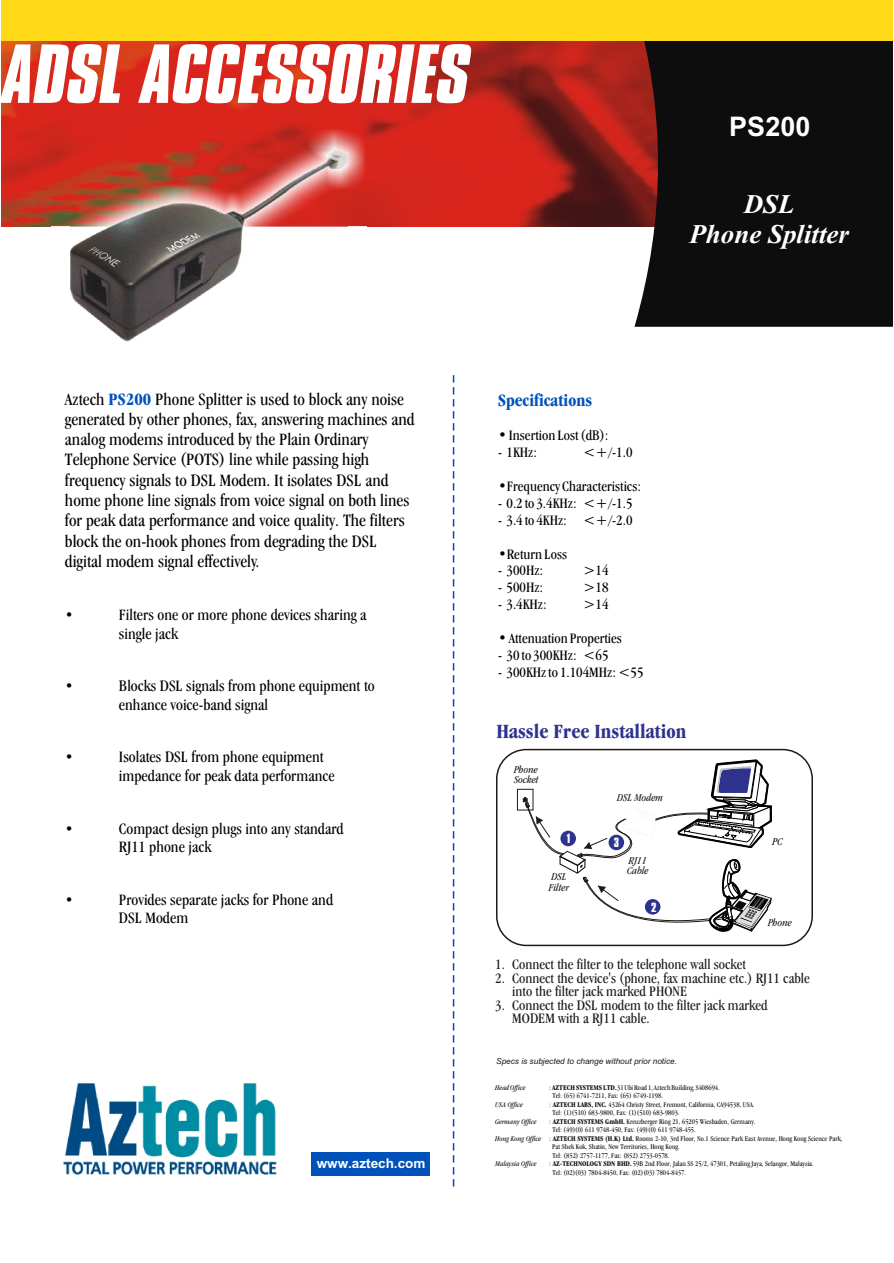
<style>
.page{position:relative;width:894px;height:1263px;background:#fff}
.page>*{position:absolute;margin:0;border:0;box-sizing:border-box;transform-origin:0 0}
.t1{font:italic 72px "Compacta Bd BT";color:#fff}
.t2{font:italic 700 27px/29.8px "Times New Roman";color:#fff;text-align:center}
.t3{font:700 27px "Arial";color:#fff}
.t4{font:700 21px "Garmd ITC Bk Cn BT";color:#2e338f}
.t5{font:18px/20.2px "Garmd ITC Bk Cn BT";color:#000}
.t6{font:700 18px "Garmd ITC Bk Cn BT";color:#0052ba}
.t7{font:16.5px/18.6px "Garmd ITC Bk Cn BT";color:#000}
.t8{font:15px "Garmd ITC Bk Cn BT";color:#000}
.t9{font:15px/13.5px "Garmd ITC Bk Cn BT";color:#1f1a17}
.t10{font:700 13.5px "Arial";color:#fff}
.t11{font:11.55px "Compacta Bd BT";color:#fff}
.t12{font:italic 10.95px/10.6px "Garmd ITC Bk Cn BT";color:#1f1a17}
.t13{font:italic 8.25px "Arial";color:#1f1a17}
.t14{font:7.5px/8.4px "Garmd ITC Bk Cn BT";color:#0d0d0d}
.t15{font:italic 7.5px "Garmd ITC Bk Cn BT";color:#0d0d0d}
.s1{font-weight:700;color:#0052ba}
.s2{font-weight:700}
.s3{font-style:italic}
</style>
<div class="page">
<svg style="left:453px;top:375px;width:1px;height:812px"></svg>
<div style="left:311px;top:1152px;width:119px;height:23px;background:#0052ba"></div>
<img style="left:64px;top:1083px;width:212px;height:92px">
<img style="left:1px;top:41px;width:633px;height:186px">
<svg style="left:634px;top:41px;width:259px;height:286px;background:#181211"></svg>
<div style="left:1px;top:0;width:892px;height:41px;background:#ffd917"></div>
<div style="left:517px;top:789px;width:16px;height:21px;border:1px solid #1f1a17"></div>
<div style="left:496px;top:749px;width:317px;height:197px;border:2px solid #1f1a17;border-radius:29px"></div>
<svg style="left:523px;top:760px;width:249px;height:172px"></svg>
<div style="left:560px;top:831px;width:16px;height:15px;background:#2e338f;border-radius:50%"></div>
<div style="left:609px;top:835px;width:15px;height:15px;background:#2e338f;border-radius:50%"></div>
<div style="left:645px;top:899px;width:15px;height:16px;background:#2e338f;border-radius:50%"></div>
<img style="left:52px;top:129px;width:315px;height:213px">
<img style="left:71px;top:148px;width:276px;height:193px">
<h1 class="t1" style="left:3px;top:48px;width:469px">ADSL ACCESSORIES</h1>
<h2 class="t3" style="left:729px;top:116px;width:83px">PS200</h2>
<h2 class="t2" style="left:689px;top:192px;width:161px">DSL<br>Phone Splitter</h2>
<p class="t5" style="left:65px;top:390px;width:351px">Aztech <span class="s1">PS200</span> Phone Splitter is used to block any noise generated by other phones, fax, answering machines and analog modems introduced by the Plain Ordinary Telephone Service (POTS) line while passing high frequency signals to DSL Modem. It isolates DSL and home phone line signals from voice signal on both lines for peak data performance and voice quality. The filters block the on-hook phones from degrading the DSL digital modem signal effectively.</p>
<h3 class="t8" style="left:65px;top:609px;width:10px">•</h3>
<h3 class="t7" style="left:119px;top:606px;width:249px">Filters one or more phone devices sharing a single jack</h3>
<h3 class="t8" style="left:65px;top:680px;width:10px">•</h3>
<h3 class="t7" style="left:119px;top:678px;width:257px">Blocks DSL signals from phone equipment to enhance voice-band signal</h3>
<h3 class="t8" style="left:65px;top:751px;width:10px">•</h3>
<h3 class="t7" style="left:119px;top:749px;width:217px">Isolates DSL from phone equipment impedance for peak data performance</h3>
<h3 class="t8" style="left:65px;top:822px;width:10px">•</h3>
<h3 class="t7" style="left:119px;top:820px;width:226px">Compact design plugs into any standard<br>RJ11 phone jack</h3>
<h3 class="t8" style="left:65px;top:893px;width:10px">•</h3>
<h3 class="t7" style="left:119px;top:891px;width:216px">Provides separate jacks for Phone and<br>DSL Modem</h3>
<h3 class="t10" style="left:317px;top:1159px;width:110px">www.aztech.com</h3>
<h3 class="t6" style="left:498px;top:392px;width:96px">Specifications</h3>
<h3 class="t8" style="left:498px;top:429px;width:112px">• Insertion Lost (dB):</h3>
<h3 class="t8" style="left:498px;top:446px;width:41px">- 1KHz:</h3>
<h3 class="t8" style="left:583px;top:446px;width:51px">&lt;+/-1.0</h3>
<h3 class="t8" style="left:498px;top:480px;width:145px">•Frequency Characteristics:</h3>
<h3 class="t8" style="left:498px;top:496px;width:136px">- 0.2 to 3.4KHz: &lt;+/-1.5</h3>
<h3 class="t8" style="left:498px;top:513px;width:136px">- 3.4 to 4KHz: &lt;+/-2.0</h3>
<h3 class="t8" style="left:498px;top:547px;width:71px">•Return Loss</h3>
<h3 class="t8" style="left:498px;top:564px;width:47px">- 300Hz:</h3>
<h3 class="t8" style="left:583px;top:564px;width:27px">&gt;14</h3>
<h3 class="t8" style="left:498px;top:581px;width:47px">- 500Hz:</h3>
<h3 class="t8" style="left:583px;top:581px;width:27px">&gt;18</h3>
<h3 class="t8" style="left:498px;top:598px;width:50px">- 3.4KHz:</h3>
<h3 class="t8" style="left:583px;top:598px;width:27px">&gt;14</h3>
<h3 class="t8" style="left:498px;top:632px;width:125px">• Attenuation Properties</h3>
<h3 class="t8" style="left:498px;top:649px;width:112px">- 30 to 300KHz: &lt;65</h3>
<h3 class="t8" style="left:498px;top:665px;width:147px">- 300KHz to 1.104MHz: &lt;55</h3>
<h3 class="t4" style="left:496px;top:722px;width:192px">Hassle Free Installation</h3>
<h3 class="t12" style="left:514px;top:764px;width:26px">Phone<br>Socket</h3>
<h3 class="t12" style="left:617px;top:793px;width:48px">DSL Modem</h3>
<h3 class="t11" style="left:567px;top:834px;width:5px">1</h3>
<h3 class="t11" style="left:614px;top:838px;width:7px">3</h3>
<h3 class="t12" style="left:549px;top:872px;width:22px">DSL<br>Filter</h3>
<h3 class="t12" style="left:627px;top:855px;width:23px">RJ11<br>Cable</h3>
<h3 class="t11" style="left:651px;top:903px;width:7px">2</h3>
<h3 class="t12" style="left:773px;top:837px;width:12px">PC</h3>
<h3 class="t12" style="left:768px;top:917px;width:26px">Phone</h3>
<h3 class="t9" style="left:495px;top:959px;width:252px">1. Connect the filter to the telephone wall socket</h3>
<h3 class="t9" style="left:512px;top:972px;width:299px;text-indent:-17px">2. Connect the device's (phone, fax machine etc.) RJ11 cable into the filter jack marked PHONE</h3>
<h3 class="t9" style="left:512px;top:999px;width:257px;text-indent:-17px">3. Connect the DSL modem to the filter jack marked<br>MODEM with a RJ11 cable.</h3>
<p class="t13" style="left:496px;top:1058px;width:182px">Specs is subjected to change without prior notice.</p>
<p class="t15" style="left:495px;top:1084px;width:32px">Head Office</p>
<p class="t14" style="left:553px;top:1083px;width:169px;text-indent:-3px">: <span class="s2">AZTECH SYSTEMS LTD.</span>31 Ubi Road 1, Aztech Building, S408694.<br>Tel: (65) 6741-7211, Fax: (65) 6749-1198.</p>
<p class="t15" style="left:495px;top:1101px;width:29px">USA Office</p>
<p class="t14" style="left:553px;top:1100px;width:204px;text-indent:-3px">: <span class="s2">AZTECH LABS, INC.</span> 43264 Christy Street, Fremont, California, CA94538, USA.<br>Tel: (1)(510) 683-9800, Fax: (1)(510) 683-9803.</p>
<p class="t15" style="left:495px;top:1118px;width:43px">Germany Office</p>
<p class="t14" style="left:549px;top:1118px;width:208px">: <span class="s2">AZTECH SYSTEMS GmbH.</span> Kreuzberger Ring 21, 65205 Wiesbaden, Germany.</p>
<p class="t14" style="left:553px;top:1126px;width:145px">Tel: (49)(0) 611 9748-450, Fax: (49)(0) 611 9748-455.</p>
<p class="t14" style="left:495px;top:1135px;width:349px"><span class="s3">Hong Kong Office</span> : <span class="s2">AZTECH SYSTEMS (H.K) Ltd.</span> Rooms 2-10, 3rd Floor, No.1 Science Park East Avenue, Hong Kong Science Park,</p>
<p class="t14" style="left:552px;top:1143px;width:129px">Pat Shek Kok, Shatin, New Territories, Hong Kong.</p>
<p class="t14" style="left:553px;top:1151px;width:118px">Tel: (852) 2757-1177, Fax: (852) 2753-0578.</p>
<p class="t15" style="left:495px;top:1161px;width:43px">Malaysia Office</p>
<p class="t14" style="left:553px;top:1160px;width:263px;text-indent:-3px">: <span class="s2">AZ-TECHNOLOGY SDN BHD.</span> 59B 2nd Floor, Jalan SS 25/2, 47301, Petaling Jaya, Selangor, Malaysia.<br>Tel: (02)(03) 7804-8450, Fax: (02)(03) 7804-8457.</p>
</div>
